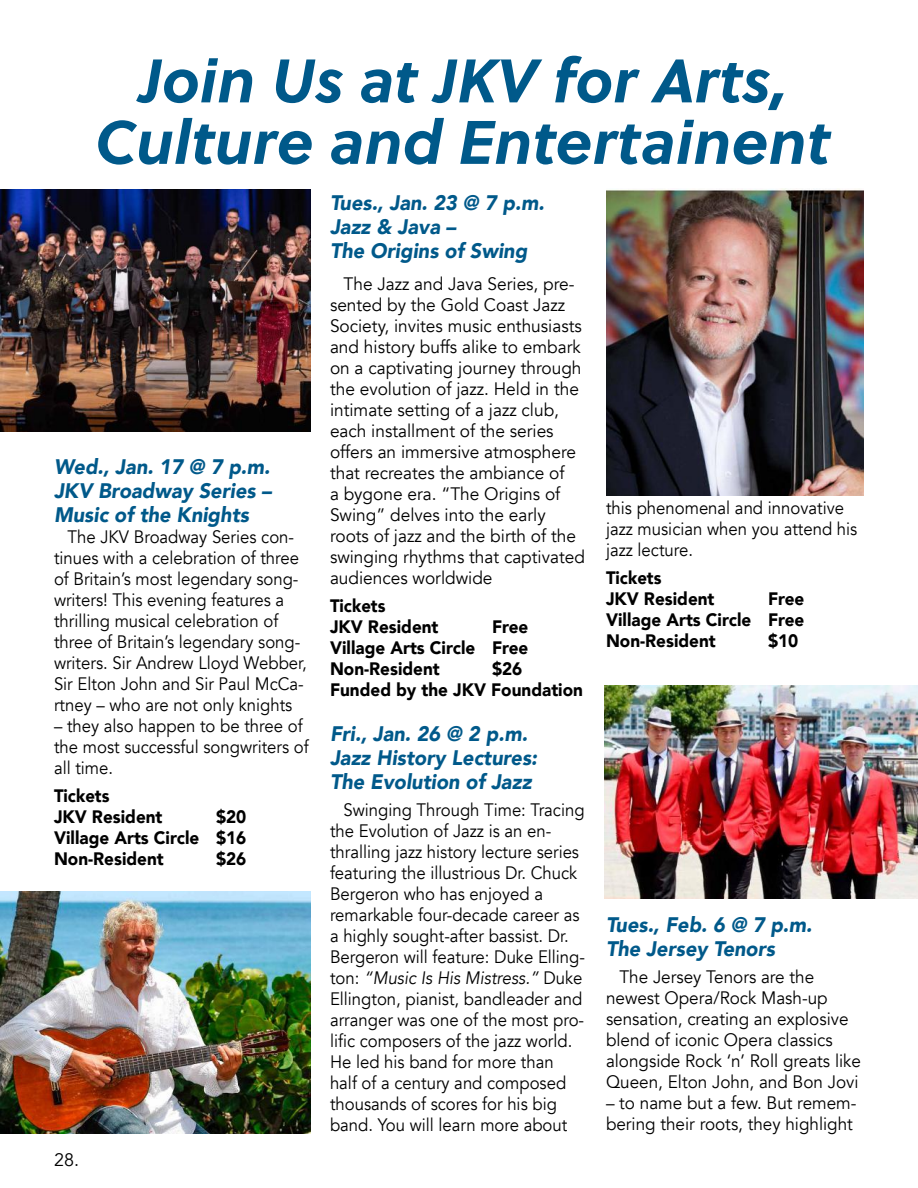
<style>
.page{position:relative;width:918px;height:1188px;background:#fff}
.page>*{position:absolute;margin:0;border:0;box-sizing:border-box;transform-origin:0 0}
.t1{font:italic 700 61.2px/61.5px "Soleil";color:#00598a;text-align:center}
.t2{font:italic 900 21px/24px "Avenir";color:#00598a;scale:.95 1}
.t3{font:18px/21px "Avenir";color:#000;scale:.93 1}
.t4{font:18px/21px "Avenir";color:#000;scale:.96 1}
.t5{font:18px/21px "Avenir";color:#000;scale:.95 1}
.t6{font:900 18px/21px "Avenir";color:#000;text-align:justify;scale:.95 1}
.t7{font:900 18px/21px "Avenir";color:#000;scale:.93 1}
.t8{font:18px "Avenir";color:#000}
.s1{font-style:italic}
</style>
<div class="page">
<img style="left:0;top:891px;width:311px;height:243px">
<img style="left:0;top:189px;width:311px;height:243px">
<img style="left:606px;top:188px;width:258px;height:308px">
<img style="left:605px;top:685px;width:313px;height:214px">
<h1 class="t1" style="left:94px;top:47px;width:738px">Join Us at JKV for Arts,<br>Culture and Entertainent</h1>
<p class="t2" style="left:54px;top:454px;width:231px;text-align:justify">Wed., Jan. 17 @ 7 p.m.<br>JKV Broadway Series – Music of the Knights</p>
<p class="t3" style="left:54px;top:527px;width:273px;text-indent:14px">The JKV Broadway Series con&shy;tinues with a celebration of three of Britain’s most legendary song&shy;writers! This evening features a thrilling musical celebration of three of Britain’s legendary song&shy;writers. Sir Andrew Lloyd Webber,<br>Sir Elton John and Sir Paul McCa&shy;rtney – who are not only knights</p>
<p class="t3" style="left:54px;top:716px;width:275px">– they also happen to be three of the most successful songwriters of all time.</p>
<p class="t7" style="left:54px;top:785px;width:118px">Tickets<br>JKV Resident</p>
<p class="t6" style="left:54px;top:806px;width:204px;text-indent:162px">$20<br>Village Arts Circle $16<br>Non-Resident</p>
<p class="t6" style="left:216px;top:848px;width:33px">$26</p>
<p class="t8" style="left:54px;top:1149px;width:27px">28.</p>
<p class="t2" style="left:330px;top:190px;width:227px">Tues., Jan. 23 @ 7 p.m.<br>Jazz &amp; Java –<br>The Origins of Swing</p>
<p class="t4" style="left:330px;top:273px;width:267px;text-indent:14px">The Jazz and Java Series, pre&shy;sented by the Gold Coast Jazz<br>Society, invites music enthusiasts and history buffs alike to embark on a captivating journey through the evolution of jazz. Held in the intimate setting of a jazz club, each installment of the series offers an immersive atmosphere that recreates the ambiance of<br>a bygone era. “The Origins of<br>Swing” delves into the early roots of jazz and the birth of the swinging rhythms that captivated audiences worldwide</p>
<p class="t7" style="left:330px;top:594px;width:118px">Tickets<br>JKV Resident</p>
<p class="t6" style="left:330px;top:615px;width:210px;text-indent:162px">Free Village Arts Circle Free Non-Resident</p>
<p class="t6" style="left:330px;top:657px;width:268px;text-indent:162px">$26<br>Funded by the JKV Foundation</p>
<p class="t2" style="left:330px;top:721px;width:220px">Fri., Jan. 26 @ 2 p.m.<br>Jazz History Lectures:<br>The Evolution of Jazz</p>
<p class="t3" style="left:330px;top:800px;width:276px;text-indent:14px">Swinging Through Time: Tracing the Evolution of Jazz is an en&shy;thralling jazz history lecture series featuring the illustrious Dr. Chuck<br>Bergeron who has enjoyed a remarkable four-decade career as a highly sought-after bassist. Dr.<br>Bergeron will feature: Duke Elling&shy;ton: <span class="s1">“Music Is His Mistress.”</span> Duke<br>Ellington, pianist, bandleader and arranger was one of the most pro&shy;lific composers of the jazz world.<br>He led his band for more than half of a century and composed thousands of scores for his big band. You will learn more about</p>
<p class="t3" style="left:606px;top:498px;width:272px">this phenomenal and innovative jazz musician when you attend his jazz lecture.</p>
<p class="t7" style="left:606px;top:566px;width:118px">Tickets<br>JKV Resident</p>
<p class="t6" style="left:606px;top:587px;width:210px;text-indent:162px">Free Village Arts Circle Free Non-Resident</p>
<p class="t6" style="left:768px;top:629px;width:33px">$10</p>
<p class="t2" style="left:606px;top:912px;width:219px">Tues., Feb. 6 @ 7 p.m.<br>The Jersey Tenors</p>
<p class="t5" style="left:606px;top:967px;width:270px;text-indent:14px">The Jersey Tenors are the newest Opera/Rock Mash-up sensation, creating an explosive blend of iconic Opera classics alongside Rock ‘n’ Roll greats like<br>Queen, Elton John, and Bon Jovi</p>
<p class="t5" style="left:606px;top:1093px;width:265px">– to name but a few. But remem&shy;bering their roots, they highlight</p>
</div>
